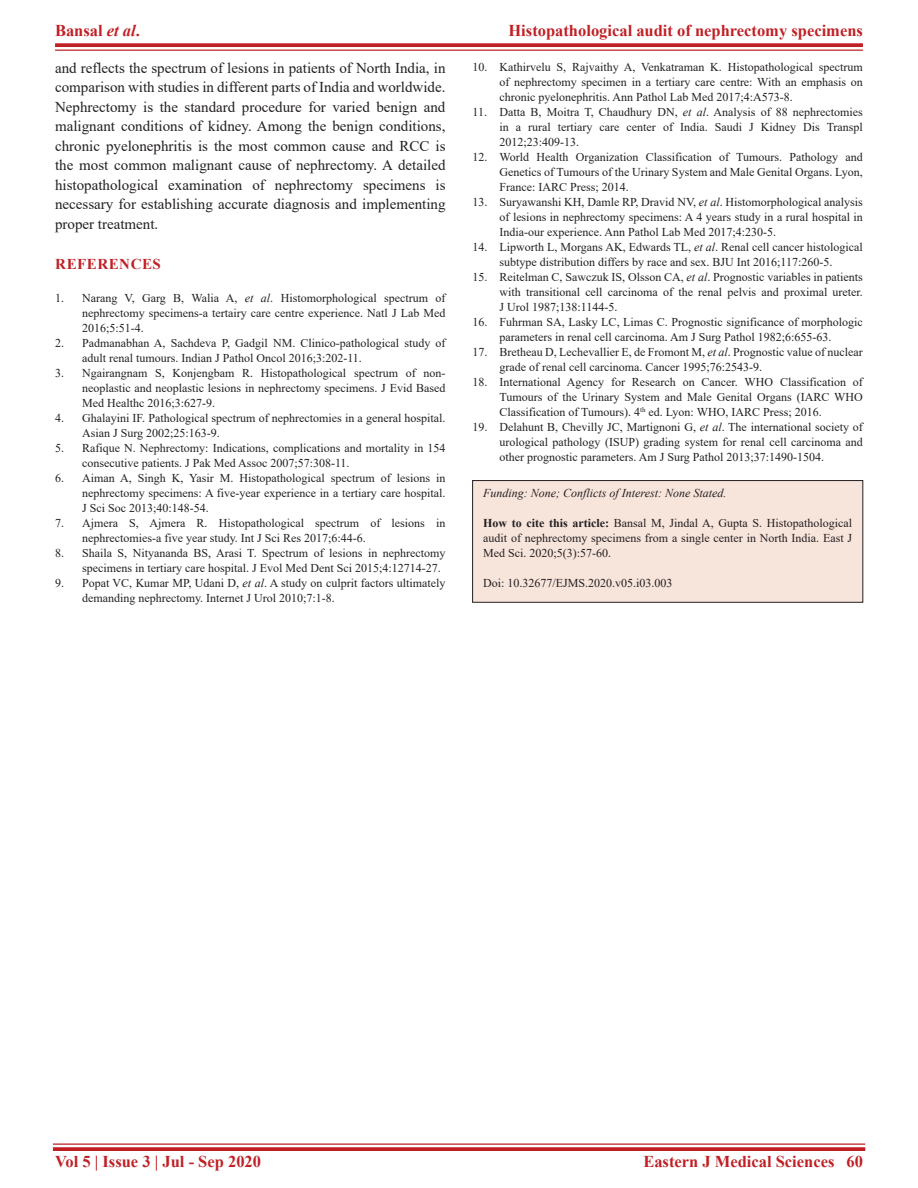
<style>
.page{position:relative;width:918px;height:1188px;background:#fff}
.page>*{position:absolute;margin:0;border:0;box-sizing:border-box;transform-origin:0 0}
.t1{font:700 16.5px "Times New Roman";color:#c02025}
.TXFL{font:15px/19.5px "Times New Roman";color:#231f20;text-align:justify}
.t2{font:700 15px "Times New Roman";letter-spacing:.035em;color:#c02025}
.REF{font:12px/15px "Times New Roman";color:#231f20;text-align:justify}
.SRC{font:12px/15px "Times New Roman";color:#231f20;text-align:justify}
.SRC-2{font:italic 12px "Times New Roman";color:#231f20}
.s1{font-style:italic}
.s2{font-weight:700}
</style>
<div class="page">
<svg style="left:55px;top:43px;width:808px;height:4px;background:#c42f34"></svg>
<hr style="left:55px;top:50px;width:808px;height:1px;background:#c02025">
<hr style="left:53px;top:1143px;width:812px;height:2px;background:#c02025">
<svg style="left:53px;top:1147px;width:812px;height:4px;background:#c32d32"></svg>
<div style="left:473px;top:481px;width:390px;height:121px;background:#f7e4db"></div>
<div style="left:473px;top:480px;width:390px;height:122px;border:1px solid #231f20"></div>
<h1 class="t1" style="left:55px;top:18px;width:86px">Bansal <span class="s1">et al</span>.</h1>
<h1 class="t1" style="left:508px;top:18px;width:356px">Histopathological audit of nephrectomy specimens</h1>
<p class="TXFL" style="left:55px;top:58px;width:392px">and reflects the spectrum of lesions in patients of North India, in comparison with studies in different parts of India and worldwide.<br>Nephrectomy is the standard procedure for varied benign and malignant conditions of kidney. Among the benign conditions, chronic pyelonephritis is the most common cause and RCC is the most common malignant cause of nephrectomy. A detailed histopathological examination of nephrectomy specimens is necessary for establishing accurate diagnosis and implementing proper treatment.</p>
<h1 class="t2" style="left:55px;top:254px;width:107px">REFERENCES</h1>
<p class="REF" style="left:82px;top:291px;width:365px;text-indent:-27px">1. Narang V, Garg B, Walia A, <span class="s1">et al</span>. Histomorphological spectrum of nephrectomy specimens-a tertairy care centre experience. Natl J Lab Med 2016;5:51-4.</p>
<p class="REF" style="left:82px;top:336px;width:365px;text-indent:-27px">2. Padmanabhan A, Sachdeva P, Gadgil NM. Clinico-pathological study of adult renal tumours. Indian J Pathol Oncol 2016;3:202-11.</p>
<p class="REF" style="left:82px;top:366px;width:365px;text-indent:-27px">3. Ngairangnam S, Konjengbam R. Histopathological spectrum of non&shy;neoplastic and neoplastic lesions in nephrectomy specimens. J Evid Based Med Healthc 2016;3:627-9.</p>
<p class="REF" style="left:82px;top:411px;width:365px;text-indent:-27px">4. Ghalayini IF. Pathological spectrum of nephrectomies in a general hospital.<br>Asian J Surg 2002;25:163-9.</p>
<p class="REF" style="left:82px;top:441px;width:365px;text-indent:-27px">5. Rafique N. Nephrectomy: Indications, complications and mortality in 154 consecutive patients. J Pak Med Assoc 2007;57:308-11.</p>
<p class="REF" style="left:82px;top:471px;width:365px;text-indent:-27px">6. Aiman A, Singh K, Yasir M. Histopathological spectrum of lesions in nephrectomy specimens: A five-year experience in a tertiary care hospital.<br>J Sci Soc 2013;40:148-54.</p>
<p class="REF" style="left:82px;top:516px;width:365px;text-indent:-27px">7. Ajmera S, Ajmera R. Histopathological spectrum of lesions in nephrectomies-a five year study. Int J Sci Res 2017;6:44-6.</p>
<p class="REF" style="left:82px;top:546px;width:365px;text-indent:-27px">8. Shaila S, Nityananda BS, Arasi T. Spectrum of lesions in nephrectomy specimens in tertiary care hospital. J Evol Med Dent Sci 2015;4:12714-27.</p>
<p class="REF" style="left:82px;top:576px;width:365px;text-indent:-27px">9. Popat VC, Kumar MP, Udani D, <span class="s1">et al</span>. A study on culprit factors ultimately demanding nephrectomy. Internet J Urol 2010;7:1-8.</p>
<p class="REF" style="left:500px;top:59px;width:365px;text-indent:-27px">10. Kathirvelu S, Rajvaithy A, Venkatraman K. Histopathological spectrum of nephrectomy specimen in a tertiary care centre: With an emphasis on chronic pyelonephritis. Ann Pathol Lab Med 2017;4:A573-8.</p>
<p class="REF" style="left:500px;top:104px;width:365px;text-indent:-27px">11. Datta B, Moitra T, Chaudhury DN, <span class="s1">et al</span>. Analysis of 88 nephrectomies in a rural tertiary care center of India. Saudi J Kidney Dis Transpl 2012;23:409-13.</p>
<p class="REF" style="left:500px;top:149px;width:365px;text-indent:-27px">12. World Health Organization Classification of Tumours. Pathology and Genetics of Tumours of the Urinary System and Male Genital Organs. Lyon, France: IARC Press; 2014.</p>
<p class="REF" style="left:500px;top:194px;width:365px;text-indent:-27px">13. Suryawanshi KH, Damle RP, Dravid NV, <span class="s1">et al</span>. Histomorphological analysis of lesions in nephrectomy specimens: A 4 years study in a rural hospital in India-our experience. Ann Pathol Lab Med 2017;4:230-5.</p>
<p class="REF" style="left:472px;top:239px;width:392px;text-align:center">14. Lipworth L, Morgans AK, Edwards TL, <span class="s1">et al</span>. Renal cell cancer histological subtype distribution differs by race and sex. BJU Int 2016;117:260-5.</p>
<p class="REF" style="left:500px;top:269px;width:365px;text-indent:-27px">15. Reitelman C, Sawczuk IS, Olsson CA, <span class="s1">et al</span>. Prognostic variables in patients with transitional cell carcinoma of the renal pelvis and proximal ureter.<br>J Urol 1987;138:1144-5.</p>
<p class="REF" style="left:472px;top:314px;width:392px;text-align:center">16. Fuhrman SA, Lasky LC, Limas C. Prognostic significance of morphologic parameters in renal cell carcinoma. Am J Surg Pathol 1982;6:655-63.</p>
<p class="REF" style="left:500px;top:344px;width:365px;text-indent:-27px">17. Bretheau D, Lechevallier E, de Fromont M, <span class="s1">et al</span>. Prognostic value of nuclear grade of renal cell carcinoma. Cancer 1995;76:2543-9.</p>
<p class="REF" style="left:500px;top:374px;width:365px;text-indent:-27px">18. International Agency for Research on Cancer. WHO Classification of Tumours of the Urinary System and Male Genital Organs (IARC WHO Classification of Tumours). 4<sup>th</sup> ed. Lyon: WHO, IARC Press; 2016.</p>
<p class="REF" style="left:500px;top:419px;width:365px;text-indent:-27px">19. Delahunt B, Chevilly JC, Martignoni G, <span class="s1">et al</span>. The international society of urological pathology (ISUP) grading system for renal cell carcinoma and other prognostic parameters. Am J Surg Pathol 2013;37:1490-1504.</p>
<p class="SRC-2" style="left:483px;top:485px;width:245px">Funding: None; Conflicts of Interest: None Stated.</p>
<p class="SRC" style="left:483px;top:515px;width:370px"><span class="s2">How to cite this article:</span> Bansal M, Jindal A, Gupta S. Histopathological audit of nephrectomy specimens from a single center in North India. East J Med Sci. 2020;5(3):57-60.</p>
<p class="SRC" style="left:483px;top:575px;width:191px">Doi: 10.32677/EJMS.2020.v05.i03.003</p>
<h1 class="t1" style="left:55px;top:1150px;width:208px">Vol 5 | Issue 3 | Jul - Sep 2020</h1>
<h1 class="t1" style="left:643px;top:1150px;width:221px">Eastern J Medical Sciences 60</h1>
</div>
